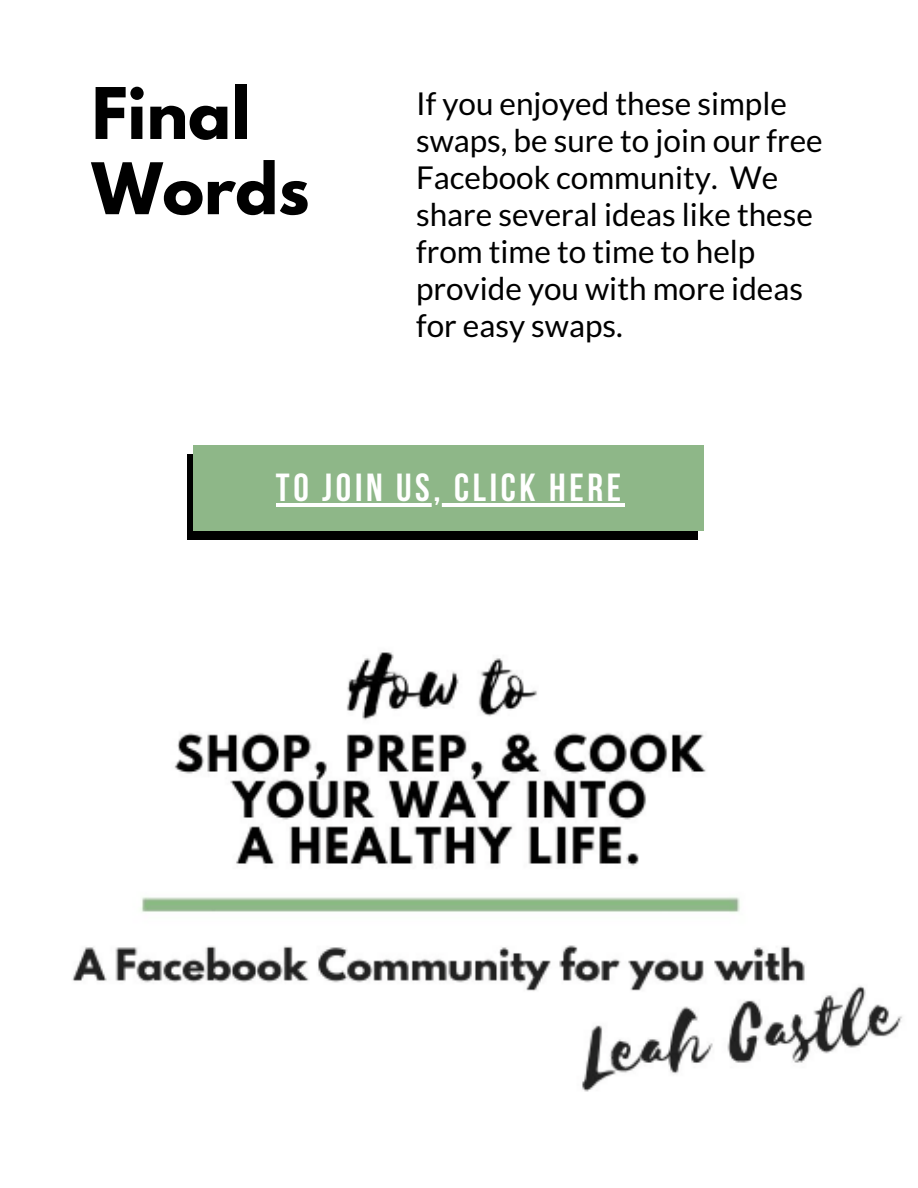
<style>
.page{position:relative;width:918px;height:1188px;background:#fff}
.page>*{position:absolute;margin:0;border:0;box-sizing:border-box;transform-origin:0 0}
.t1{font:700 63px/75.3px "League Spartan";color:#000}
.t2{font:700 39px "Bebas Neue";letter-spacing:.095em;color:#fff}
.t3{font:31.5px/37px "Lato";color:#000}
</style>
<div class="page">
<img style="left:72px;top:652px;width:831px;height:440px">
<div style="left:187px;top:455px;width:511px;height:85px;background:#000"></div>
<div style="left:193px;top:446px;width:511px;height:85px;background:#8eb788"></div>
<hr style="left:276px;top:503px;width:349px;height:4px;background:#fff">
<h1 class="t1" style="left:92px;top:84px;width:219px">Final<br>Words</h1>
<p class="t3" style="left:416px;top:84px;width:408px">If you enjoyed these simple swaps, be sure to join our free<br>Facebook community. We share several ideas like these from time to time to help provide you with more ideas for easy swaps.</p>
<p class="t2" style="left:276px;top:472px;width:347px">TO JOIN US, CLICK HERE</p>
</div>
